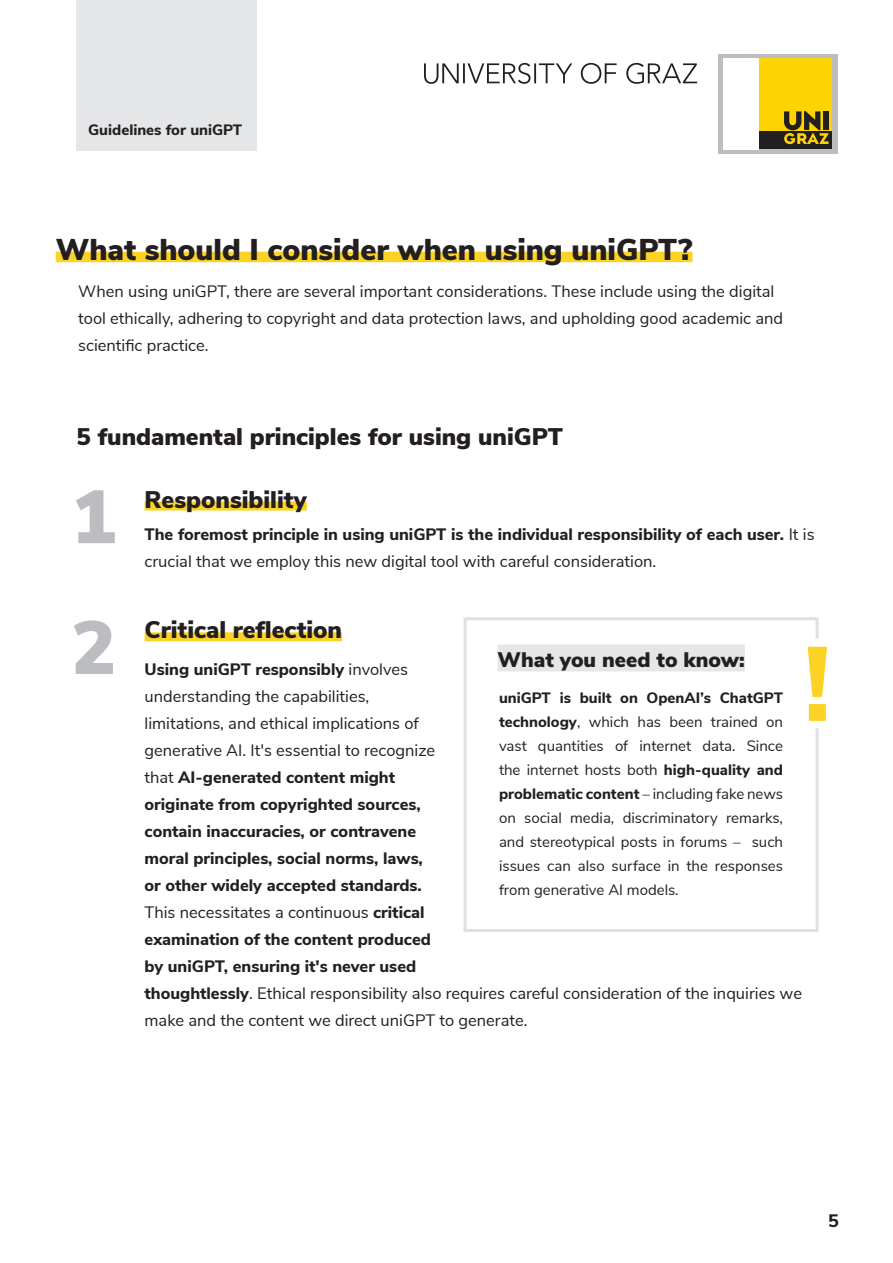
<style>
.page{position:relative;width:893px;height:1263px;background:#fff}
.page>*{position:absolute;margin:0;border:0;box-sizing:border-box;transform-origin:0 0}
.t1{font:800 105px "Nunito Sans";color:#fcd325}
.t2{font:900 75px "Nunito Sans";color:#bcbdc0}
.t3{font:900 30px "Nunito Sans";color:#231f20}
.t4{font:900 24px "Nunito Sans";color:#231f20}
.t5{font:900 21px "Nunito Sans";color:#231f20}
.t6{font:800 18px "Nunito Sans";color:#231f20}
.t7{font:800 16.5px/27px "Nunito Sans";color:#231f20}
.t8{font:16.5px/27px "Nunito Sans";color:#231f20}
.t9{font:15px/24px "Nunito Sans";color:#231f20;text-align:justify}
.t10{font:800 15px "Nunito Sans";color:#231f20}
.s1{font-weight:400}
.s2{font-weight:800}
</style>
<div class="page">
<div style="left:77px;top:0;width:180px;height:151px;background:#e5e6e8"></div>
<div style="left:718px;top:54px;width:119px;height:99px;background:#bcbdc0"></div>
<div style="left:759px;top:58px;width:73px;height:74px;background:#fed304"></div>
<div style="left:759px;top:132px;width:73px;height:17px;background:#231f20"></div>
<div style="left:723px;top:58px;width:36px;height:91px;background:#fff"></div>
<svg style="left:784px;top:111px;width:44px;height:33px"></svg>
<svg style="left:424px;top:63px;width:273px;height:21px"></svg>
<div style="left:56px;top:252px;width:636px;height:10px;background:#fcd325"></div>
<div style="left:145px;top:501px;width:162px;height:9px;background:#fcd325"></div>
<div style="left:145px;top:632px;width:197px;height:9px;background:#fcd325"></div>
<div style="left:463px;top:617px;width:356px;height:315px;border:3px solid #dfe0e2"></div>
<div style="left:497px;top:644px;width:248px;height:27px;background:#e5e6e8"></div>
<div style="left:804px;top:638px;width:27px;height:90px;background:#fff"></div>
<p class="t10" style="left:88px;top:119px;width:156px">Guidelines for uniGPT</p>
<h3 class="t3" style="left:56px;top:227px;width:638px">What should I consider when using uniGPT?</h3>
<p class="t8" style="left:78px;top:277px;width:706px">When using uniGPT, there are several important considerations. These include using the digital tool ethically, adhering to copyright and data protection laws, and upholding good academic and scientific practice.</p>
<h3 class="t4" style="left:77px;top:419px;width:488px">5 fundamental principles for using uniGPT</h3>
<h2 class="t2" style="left:71px;top:462px;width:47px">1</h2>
<h2 class="t2" style="left:71px;top:593px;width:47px">2</h2>
<h3 class="t4" style="left:145px;top:481px;width:164px">Responsibility</h3>
<p class="t7" style="left:145px;top:520px;width:671px">The foremost principle in using uniGPT is the individual responsibility of each user. <span class="s1">It is crucial that we employ this new digital tool with careful consideration.</span></p>
<h3 class="t4" style="left:145px;top:612px;width:199px">Critical reflection</h3>
<p class="t7" style="left:145px;top:655px;width:659px">Using uniGPT responsibly <span class="s1">involves<br>understanding the capabilities,<br>limitations, and ethical implications of<br>generative AI. It's essential to recognize<br>that</span> AI-generated content might<br>originate from copyrighted sources,<br>contain inaccuracies, or contravene<br>moral principles, social norms, laws,<br>or other widely accepted standards.<br><span class="s1">This necessitates a continuous</span> critical<br>examination of the content produced<br>by uniGPT, ensuring it's never used<br>thoughtlessly<span class="s1">. Ethical responsibility also requires careful consideration of the inquiries we make and the content we direct uniGPT to generate.</span></p>
<p class="t5" style="left:497px;top:644px;width:249px">What you need to know:</p>
<h1 class="t1" style="left:804px;top:607px;width:29px">!</h1>
<p class="t9" style="left:499px;top:685px;width:286px"><span class="s2">uniGPT is built on OpenAI’s ChatGPT technology</span>, which has been trained on vast quantities of internet data. Since the internet hosts both <span class="s2">high-quality and problematic content</span> – including fake news on social media, discriminatory remarks, and stereotypical posts in forums – such issues can also surface in the responses from generative AI models.</p>
<p class="t6" style="left:828px;top:1208px;width:12px">5</p>
</div>
